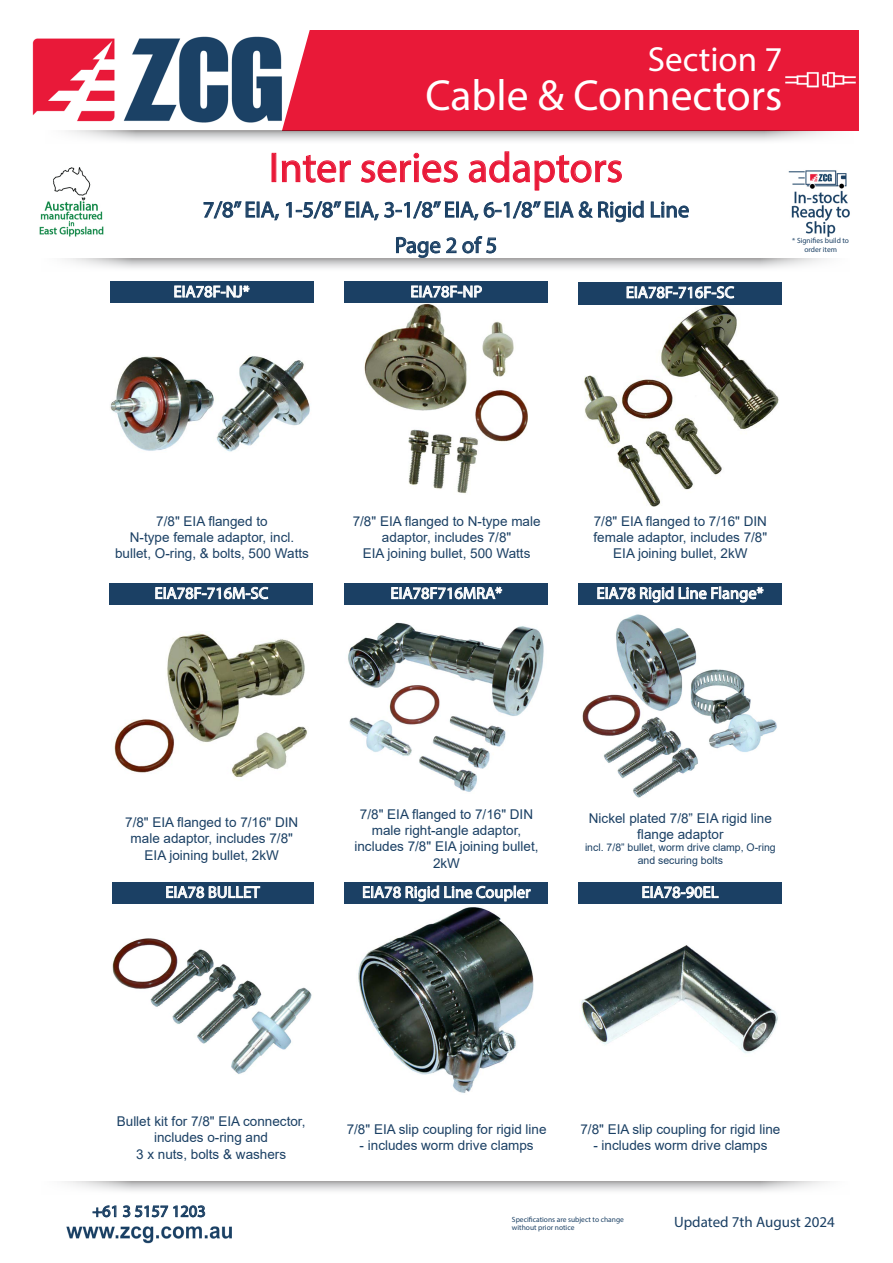
<style>
.page{position:relative;width:893px;height:1263px;background:#fff}
.page>*{position:absolute;margin:0;border:0;box-sizing:border-box;transform-origin:0 0}
.t1{font:43.65px "Myriad Pro";color:#fff}
.t2{font:42px "Myriad Pro";color:#e91938}
.t3{font:34.95px "Myriad Pro";color:#fff}
.t4{font:22.5px "Myriad Pro";color:#1b4064}
.t5{font:16.5px "Myriad Pro";color:#fff}
.t6{font:16.5px "Myriad Pro";color:#1b4064}
.t7{font:15px "Myriad Pro";color:#1b4064}
.t8{font:13.5px/16.2px "Arial";color:#1b4064;text-align:center}
.t9{font:10.5px/12.6px "Arial";color:#1b4064;text-align:center}
.t10{font:7.5px/9px "Myriad Pro";color:#1b4064;text-align:center}
</style>
<div class="page">
<img style="left:66px;top:1226px;width:166px;height:17px">
<svg style="left:92px;top:1205px;width:114px;height:13px"></svg>
<svg style="left:64px;top:1181px;width:764px;height:10px"></svg>
<svg style="left:65px;top:259px;width:762px;height:10px"></svg>
<div style="left:273px;top:30px;width:586px;height:101px;background:#e91938"></div>
<svg style="left:68px;top:131px;width:764px;height:10px"></svg>
<svg style="left:651px;top:201px;width:38px;height:17px"></svg>
<svg style="left:203px;top:151px;width:441px;height:118px"></svg>
<img style="left:110px;top:356px;width:200px;height:96px">
<div style="left:110px;top:282px;width:203px;height:21px;background:#1b4064"></div>
<svg style="left:174px;top:285px;width:75px;height:13px"></svg>
<img style="left:364px;top:303px;width:164px;height:191px">
<div style="left:345px;top:282px;width:203px;height:21px;background:#1b4064"></div>
<svg style="left:411px;top:285px;width:71px;height:13px"></svg>
<img style="left:584px;top:305px;width:195px;height:201px">
<div style="left:578px;top:282px;width:204px;height:23px;background:#1b4064"></div>
<svg style="left:627px;top:286px;width:107px;height:12px"></svg>
<img style="left:348px;top:622px;width:196px;height:170px">
<div style="left:345px;top:583px;width:203px;height:21px;background:#1b4064"></div>
<svg style="left:391px;top:586px;width:111px;height:14px"></svg>
<img style="left:112px;top:938px;width:200px;height:136px">
<div style="left:112px;top:882px;width:202px;height:21px;background:#1b4064"></div>
<svg style="left:166px;top:885px;width:94px;height:13px"></svg>
<img style="left:114px;top:633px;width:193px;height:144px">
<div style="left:110px;top:583px;width:203px;height:21px;background:#1b4064"></div>
<svg style="left:155px;top:586px;width:113px;height:14px"></svg>
<img style="left:32px;top:37px;width:250px;height:86px">
<img style="left:788px;top:170px;width:62px;height:66px">
<img style="left:785px;top:44px;width:72px;height:72px">
<img style="left:39px;top:167px;width:65px;height:70px">
<img style="left:582px;top:614px;width:195px;height:184px">
<div style="left:578px;top:583px;width:204px;height:21px;background:#1b4064"></div>
<svg style="left:597px;top:586px;width:166px;height:19px"></svg>
<img style="left:356px;top:903px;width:181px;height:190px">
<img style="left:581px;top:945px;width:197px;height:109px">
<div style="left:345px;top:882px;width:203px;height:21px;background:#1b4064"></div>
<svg style="left:363px;top:885px;width:168px;height:21px"></svg>
<div style="left:578px;top:882px;width:204px;height:21px;background:#1b4064"></div>
<svg style="left:642px;top:886px;width:77px;height:12px"></svg>
<p class="t3" style="left:648px;top:38px;width:136px">Section 7</p>
<p class="t1" style="left:425px;top:69px;width:358px">Cable &amp; Connectors</p>
<p class="t2" style="left:269px;top:142px;width:356px">Inter series adaptors</p>
<p class="t4" style="left:203px;top:196px;width:488px">7/8” EIA, 1-5/8” EIA, 3-1/8” EIA, 6-1/8” EIA &amp; Rigid Line</p>
<p class="t4" style="left:395px;top:231px;width:104px">Page 2 of 5</p>
<p class="t5" style="left:174px;top:281px;width:77px">EIA78F-NJ*</p>
<p class="t5" style="left:410px;top:281px;width:73px">EIA78F-NP</p>
<p class="t5" style="left:626px;top:282px;width:110px">EIA78F-716F-SC</p>
<p class="t10" style="left:792px;top:236px;width:58px">* Signifies build to order item</p>
<p class="t8" style="left:156px;top:513px;width:113px">7/8" EIA flanged to</p>
<p class="t8" style="left:130px;top:529px;width:166px">N-type female adaptor, incl.</p>
<p class="t8" style="left:115px;top:545px;width:195px">bullet, O-ring, &amp; bolts, 500 Watts</p>
<p class="t5" style="left:155px;top:583px;width:115px">EIA78F-716M-SC</p>
<p class="t8" style="left:353px;top:513px;width:189px">7/8" EIA flanged to N-type male adaptor, includes 7/8"</p>
<p class="t8" style="left:363px;top:545px;width:169px">EIA joining bullet, 500 Watts</p>
<p class="t5" style="left:390px;top:583px;width:113px">EIA78F716MRA*</p>
<p class="t8" style="left:594px;top:513px;width:175px;text-align:left">7/8" EIA flanged to 7/16" DIN female adaptor, includes 7/8"</p>
<p class="t8" style="left:613px;top:545px;width:136px">EIA joining bullet, 2kW</p>
<p class="t5" style="left:597px;top:583px;width:168px">EIA78 Rigid Line Flange*</p>
<p class="t8" style="left:125px;top:814px;width:175px">7/8" EIA flanged to 7/16" DIN male adaptor, includes 7/8"</p>
<p class="t8" style="left:145px;top:847px;width:136px">EIA joining bullet, 2kW</p>
<p class="t5" style="left:165px;top:882px;width:96px">EIA78 BULLET</p>
<p class="t8" style="left:354px;top:806px;width:186px">7/8" EIA flanged to 7/16" DIN male right-angle adaptor, includes 7/8" EIA joining bullet,<br>2kW</p>
<p class="t8" style="left:589px;top:810px;width:185px">Nickel plated 7/8” EIA rigid line</p>
<p class="t8" style="left:637px;top:826px;width:88px">flange adaptor</p>
<p class="t9" style="left:585px;top:841px;width:192px">incl. 7/8” bullet, worm drive clamp, O-ring and securing bolts</p>
<p class="t5" style="left:362px;top:882px;width:170px">EIA78 Rigid Line Coupler</p>
<p class="t5" style="left:641px;top:882px;width:78px">EIA78-90EL</p>
<p class="t8" style="left:117px;top:1113px;width:190px">Bullet kit for 7/8" EIA connector, includes o-ring and</p>
<p class="t8" style="left:136px;top:1145px;width:152px">3 x nuts, bolts &amp; washers</p>
<p class="t8" style="left:347px;top:1121px;width:201px">7/8" EIA slip coupling for rigid line</p>
<p class="t8" style="left:360px;top:1137px;width:176px">- includes worm drive clamps</p>
<p class="t8" style="left:580px;top:1121px;width:201px">7/8" EIA slip coupling for rigid line</p>
<p class="t8" style="left:593px;top:1137px;width:176px">- includes worm drive clamps</p>
<p class="t6" style="left:92px;top:1201px;width:115px">+61 3 5157 1203</p>
<p class="t10" style="left:512px;top:1214px;width:113px">Specifications are subject to change</p>
<p class="t10" style="left:512px;top:1223px;width:64px">without prior notice</p>
<p class="t7" style="left:674px;top:1213px;width:162px">Updated 7th August 2024</p>
</div>
